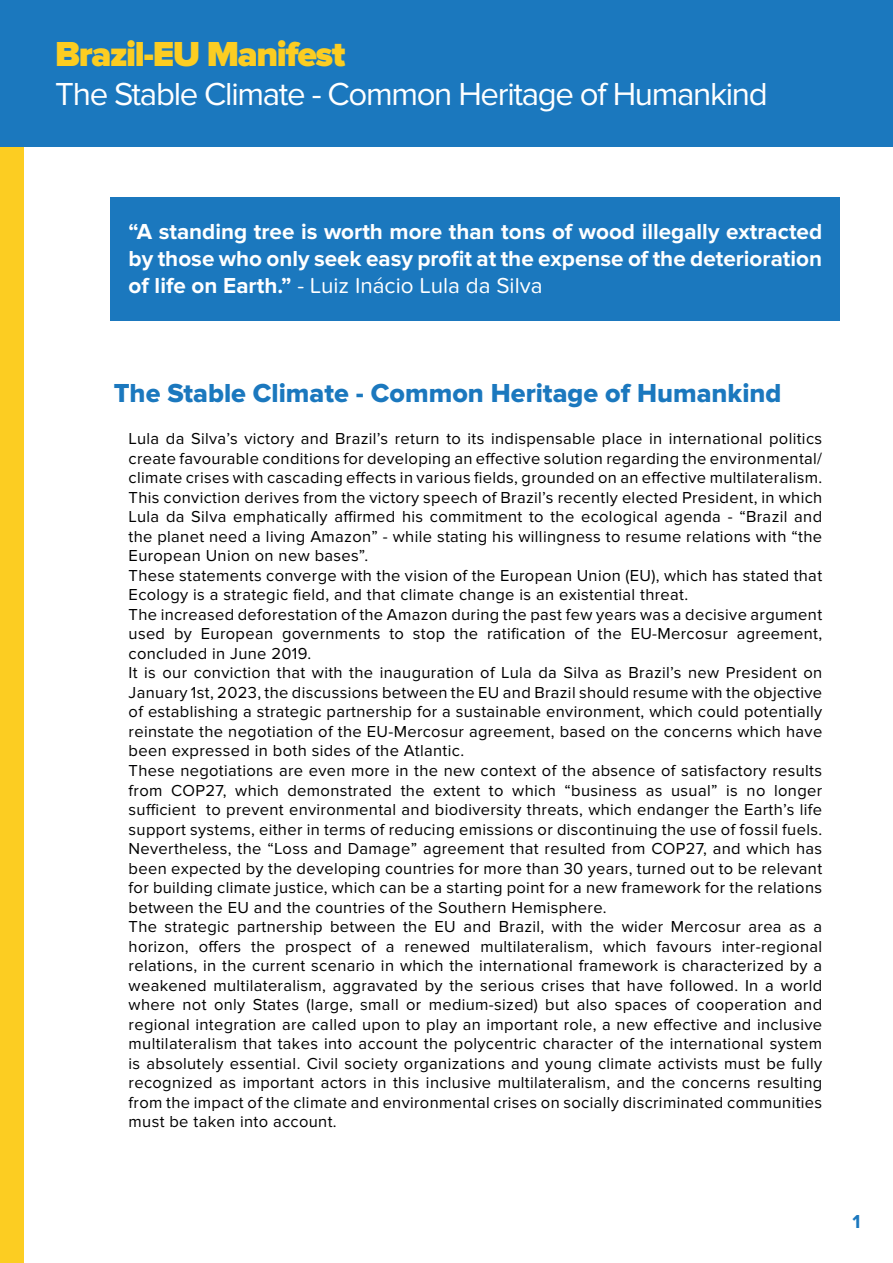
<style>
.page{position:relative;width:893px;height:1263px;background:#fff}
.page>*{position:absolute;margin:0;border:0;box-sizing:border-box;transform-origin:0 0}
.t1{font:900 36px "Proxima Nova";letter-spacing:-.04em;color:#fccd22}
.t2{font:33px "Proxima Nova";letter-spacing:-.04em;color:#fff}
.t3{font:27px "Proxima Nova Extrabld";color:#1b78be}
.t4{font:700 22.5px/27px "Proxima Nova";color:#fff;text-align:justify}
.t5{font:700 19.5px "Proxima Nova A";color:#1b78be}
.t6{font:16.5px/19.5px "Proxima Nova";letter-spacing:.02em;color:#000001;text-align:justify}
.s1{font-family:"Proxima Nova Soft";font-weight:400}
</style>
<div class="page">
<div style="left:0;top:0;width:23px;height:1263px;background:#fccd22"></div>
<div style="left:0;top:0;width:893px;height:147px;background:#1b78be"></div>
<div style="left:111px;top:197px;width:729px;height:124px;background:#1b78be"></div>
<h1 class="t1" style="left:55px;top:33px;width:292px">Brazil-EU Manifest</h1>
<h2 class="t2" style="left:55px;top:75px;width:714px">The Stable Climate - Common Heritage of Humankind</h2>
<p class="t4" style="left:129px;top:218px;width:695px">“A standing tree is worth more than tons of wood illegally extracted by those who only seek easy profit at the expense of the deterioration of life on Earth.” <span class="s1">- Luiz Inácio Lula da Silva</span></p>
<p class="t3" style="left:114px;top:378px;width:669px">The Stable Climate - Common Heritage of Humankind</p>
<p class="t6" style="left:129px;top:429px;width:695px">Lula da Silva’s victory and Brazil’s return to its indispensable place in international politics create favourable conditions for developing an effective solution regarding the environmental/ climate crises with cascading effects in various fields, grounded on an effective multilateralism.</p>
<p class="t6" style="left:129px;top:488px;width:695px">This conviction derives from the victory speech of Brazil’s recently elected President, in which Lula da Silva emphatically affirmed his commitment to the ecological agenda - “Brazil and the planet need a living Amazon” - while stating his willingness to resume relations with “the European Union on new bases”.</p>
<p class="t6" style="left:129px;top:566px;width:695px">These statements converge with the vision of the European Union (EU), which has stated that<br>Ecology is a strategic field, and that climate change is an existential threat.</p>
<p class="t6" style="left:129px;top:605px;width:695px">The increased deforestation of the Amazon during the past few years was a decisive argument used by European governments to stop the ratification of the EU-Mercosur agreement, concluded in June 2019.</p>
<p class="t6" style="left:129px;top:663px;width:695px">It is our conviction that with the inauguration of Lula da Silva as Brazil’s new President on January 1st, 2023, the discussions between the EU and Brazil should resume with the objective of establishing a strategic partnership for a sustainable environment, which could potentially reinstate the negotiation of the EU-Mercosur agreement, based on the concerns which have been expressed in both sides of the Atlantic.</p>
<p class="t6" style="left:129px;top:761px;width:695px">These negotiations are even more in the new context of the absence of satisfactory results from COP27, which demonstrated the extent to which “business as usual” is no longer sufficient to prevent environmental and biodiversity threats, which endanger the Earth’s life support systems, either in terms of reducing emissions or discontinuing the use of fossil fuels.<br>Nevertheless, the “Loss and Damage” agreement that resulted from COP27, and which has been expected by the developing countries for more than 30 years, turned out to be relevant for building climate justice, which can be a starting point for a new framework for the relations between the EU and the countries of the Southern Hemisphere.</p>
<p class="t6" style="left:129px;top:917px;width:695px">The strategic partnership between the EU and Brazil, with the wider Mercosur area as a horizon, offers the prospect of a renewed multilateralism, which favours inter-regional relations, in the current scenario in which the international framework is characterized by a weakened multilateralism, aggravated by the serious crises that have followed. In a world where not only States (large, small or medium-sized) but also spaces of cooperation and regional integration are called upon to play an important role, a new effective and inclusive multilateralism that takes into account the polycentric character of the international system is absolutely essential. Civil society organizations and young climate activists must be fully recognized as important actors in this inclusive multilateralism, and the concerns resulting from the impact of the climate and environmental crises on socially discriminated communities must be taken into account.</p>
<p class="t5" style="left:852px;top:1211px;width:10px">1</p>
</div>
